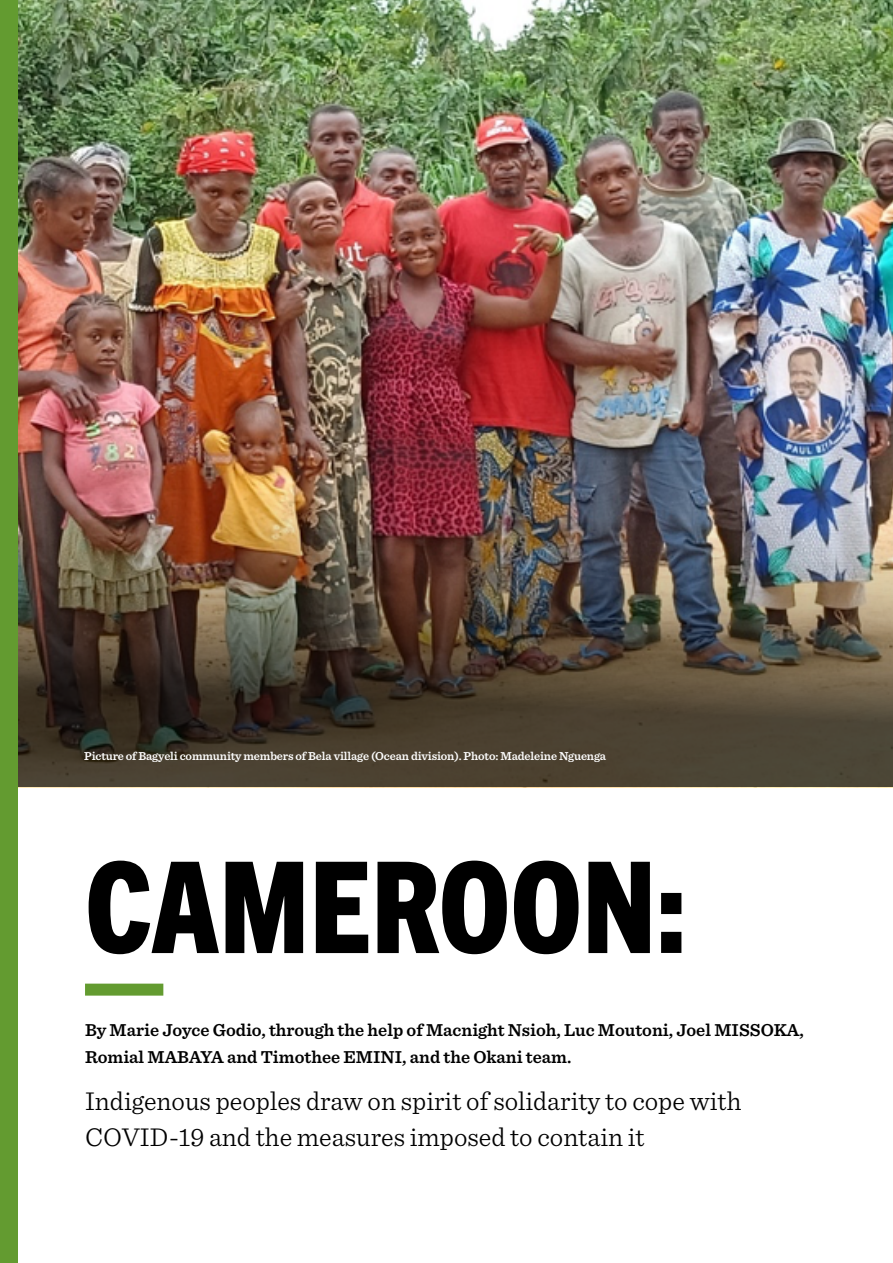
<style>
.page{position:relative;width:893px;height:1263px;background:#fff}
.page>*{position:absolute;margin:0;border:0;box-sizing:border-box;transform-origin:0 0}
.Heading_2{font:127.2px "Trade Gothic Display 1 Base";color:#000}
.Body{font:300 27px/36px "Sentinel";color:#000}
.Body-2{font:600 18px/27px "Sentinel";color:#000}
.endnotes{font:600 12px "Sentinel";letter-spacing:-.01em;color:#fff}
</style>
<div class="page">
<img style="left:17px;top:0;width:876px;height:489px">
<img style="left:17px;top:489px;width:876px;height:298px">
<div style="left:0;top:0;width:17px;height:1263px;background:#639b30"></div>
<div style="left:85px;top:983px;width:78px;height:12px;background:#639b30"></div>
<p class="endnotes" style="left:84px;top:746px;width:523px">Picture of Bagyeli community members of Bela village (Ocean division). Photo: Madeleine Nguenga</p>
<p class="Heading_2" style="left:85px;top:820px;width:604px">CAMEROON:</p>
<p class="Body-2" style="left:85px;top:1015px;width:720px">By Marie Joyce Godio, through the help of Macnight Nsioh, Luc Moutoni, Joel MISSOKA,<br>Romial MABAYA and Timothee EMINI, and the Okani team.</p>
<p class="Body" style="left:85px;top:1081px;width:658px">Indigenous peoples draw on spirit of solidarity to cope with<br>COVID-19 and the measures imposed to contain it</p>
</div>
